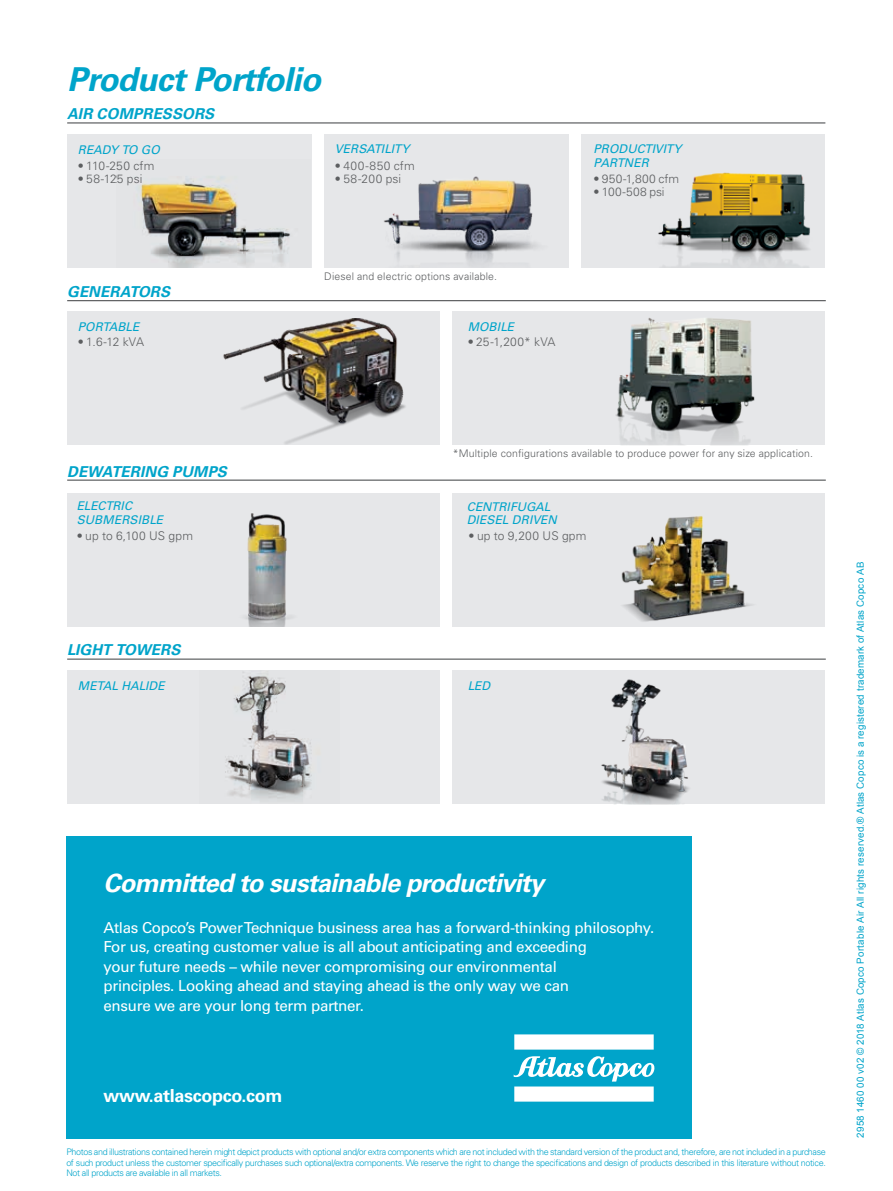
<style>
.page{position:relative;width:893px;height:1191px;background:#fff}
.page>*{position:absolute;margin:0;border:0;box-sizing:border-box;transform-origin:0 0}
.t1{font:italic 700 33px "Univers LT Std";letter-spacing:-.02em;color:#00a4ca}
.t2{font:italic 700 25.5px "Univers LT Std";letter-spacing:-.03em;color:#fff}
.t3{font:700 18px "Univers LT Std";letter-spacing:-.02em;color:#fff}
.t4{font:15.15px/19.5px "Univers LT Std";letter-spacing:-.02em;color:#fff}
.t5{font:italic 700 15px "Univers LT Std";letter-spacing:.01em;color:#00a4ca}
.t6{font:italic 12px/13.5px "Univers LT Std";letter-spacing:-.005em;color:#00a4ca}
.t7{font:300 12px "Univers LT Std";letter-spacing:.015em;color:#5c5e60}
.t8{font:300 12px "Univers LT Std";letter-spacing:.035em;color:#5c5e60}
.t9{font:300 10.5px "Univers LT Std";letter-spacing:.015em;color:#5c5e60}
.t10{font:9.75px "Arial";letter-spacing:.02em;color:#00a4ca}
.t11{font:300 9px/10.5px "Univers LT Std";letter-spacing:-.04em;color:#00a4ca;text-align:justify}
</style>
<div class="page">
<div style="left:66px;top:836px;width:625px;height:302px;background:#00a4ca"></div>
<svg style="left:514px;top:1034px;width:140px;height:15px;background:#f6fcfd"></svg>
<svg style="left:514px;top:1056px;width:141px;height:45px"></svg>
<div style="left:67px;top:311px;width:373px;height:134px;background:#e6e7e9"></div>
<div style="left:67px;top:670px;width:373px;height:133px;background:#e6e7e9"></div>
<div style="left:67px;top:493px;width:373px;height:134px;background:#e6e7e9"></div>
<div style="left:452px;top:311px;width:373px;height:134px;background:#e6e7e9"></div>
<div style="left:452px;top:670px;width:373px;height:133px;background:#e6e7e9"></div>
<div style="left:452px;top:493px;width:373px;height:134px;background:#e6e7e9"></div>
<hr style="left:67px;top:300px;width:759px;height:1px;background:#5c5e60">
<div style="left:67px;top:134px;width:245px;height:133px;background:#e6e7e9"></div>
<div style="left:324px;top:134px;width:245px;height:133px;background:#e6e7e9"></div>
<div style="left:581px;top:134px;width:244px;height:133px;background:#e6e7e9"></div>
<hr style="left:67px;top:122px;width:758px;height:1px;background:#5c5e60">
<hr style="left:67px;top:479px;width:759px;height:2px;background:#5c5e60">
<hr style="left:67px;top:658px;width:759px;height:1px;background:#5c5e60">
<img style="left:615px;top:317px;width:140px;height:128px">
<img style="left:384px;top:176px;width:154px;height:91px">
<img style="left:658px;top:172px;width:152px;height:95px">
<img style="left:223px;top:318px;width:183px;height:126px">
<img style="left:580px;top:679px;width:132px;height:125px">
<img style="left:225px;top:671px;width:95px;height:130px">
<img style="left:621px;top:516px;width:131px;height:106px">
<img style="left:245px;top:513px;width:47px;height:113px">
<img style="left:136px;top:176px;width:155px;height:91px">
<h1 class="t1" style="left:67px;top:60px;width:255px">Product Portfolio</h1>
<h3 class="t5" style="left:67px;top:105px;width:149px">AIR COMPRESSORS</h3>
<h3 class="t6" style="left:78px;top:143px;width:83px">READY TO GO</h3>
<h3 class="t7" style="left:78px;top:158px;width:78px">• 110-250 cfm</h3>
<h3 class="t7" style="left:78px;top:172px;width:66px">• 58-125 psi</h3>
<h3 class="t6" style="left:335px;top:143px;width:76px">VERSATILITY</h3>
<h3 class="t8" style="left:335px;top:158px;width:81px">• 400-850 cfm</h3>
<h3 class="t7" style="left:335px;top:172px;width:68px">• 58-200 psi</h3>
<h3 class="t5" style="left:67px;top:283px;width:104px">GENERATORS</h3>
<h3 class="t6" style="left:78px;top:320px;width:63px">PORTABLE</h3>
<p class="t9" style="left:324px;top:270px;width:174px">Diesel and electric options available.</p>
<h3 class="t6" style="left:468px;top:320px;width:48px">MOBILE</h3>
<h3 class="t7" style="left:78px;top:335px;width:68px">• 1.6-12 kVA</h3>
<h3 class="t7" style="left:468px;top:335px;width:89px">• 25-1,200* kVA</h3>
<h3 class="t6" style="left:593px;top:143px;width:89px">PRODUCTIVITY<br>PARTNER</h3>
<h3 class="t7" style="left:593px;top:171px;width:87px">• 950-1,800 cfm</h3>
<h3 class="t7" style="left:593px;top:184px;width:73px">• 100-508 psi</h3>
<h3 class="t5" style="left:67px;top:462px;width:161px">DEWATERING PUMPS</h3>
<h3 class="t6" style="left:77px;top:499px;width:88px">ELECTRIC<br>SUBMERSIBLE</h3>
<h3 class="t7" style="left:77px;top:528px;width:118px">• up to 6,100 US gpm</h3>
<h3 class="t5" style="left:67px;top:641px;width:115px">LIGHT TOWERS</h3>
<h3 class="t6" style="left:78px;top:679px;width:89px">METAL HALIDE</h3>
<p class="t9" style="left:453px;top:447px;width:362px">*Multiple configurations available to produce power for any size application.</p>
<h3 class="t6" style="left:467px;top:500px;width:92px">CENTRIFUGAL<br>DIESEL DRIVEN</h3>
<h3 class="t7" style="left:469px;top:528px;width:119px">• up to 9,200 US gpm</h3>
<h3 class="t6" style="left:468px;top:679px;width:24px">LED</h3>
<h2 class="t2" style="left:103px;top:868px;width:442px">Committed to sustainable productivity</h2>
<p class="t4" style="left:103px;top:917px;width:552px">Atlas Copco’s Power Technique business area has a forward-thinking philosophy.<br>For us, creating customer value is all about anticipating and exceeding<br>your future needs – while never compromising our environmental<br>principles. Looking ahead and staying ahead is the only way we can<br>ensure we are your long term partner.</p>
<h3 class="t3" style="left:103px;top:1084px;width:181px">www.atlascopco.com</h3>
<p class="t11" style="left:66px;top:1146px;width:761px">Photos and illustrations contained herein might depict products with optional and/or extra components which are not included with the standard version of the product and, therefore, are not included in a purchase of such product unless the customer specifically purchases such optional/extra components. We reserve the right to change the specifications and design of products described in this literature without notice.<br>Not all products are available in all markets.</p>
<p class="t10" style="left:854px;top:1137px;width:577px;rotate:-90deg">2958 1460 00 v02 © 2018 Atlas Copco Portable Air All rights reserved.® Atlas Copco is a registered trademark of Atlas Copco AB</p>
</div>
